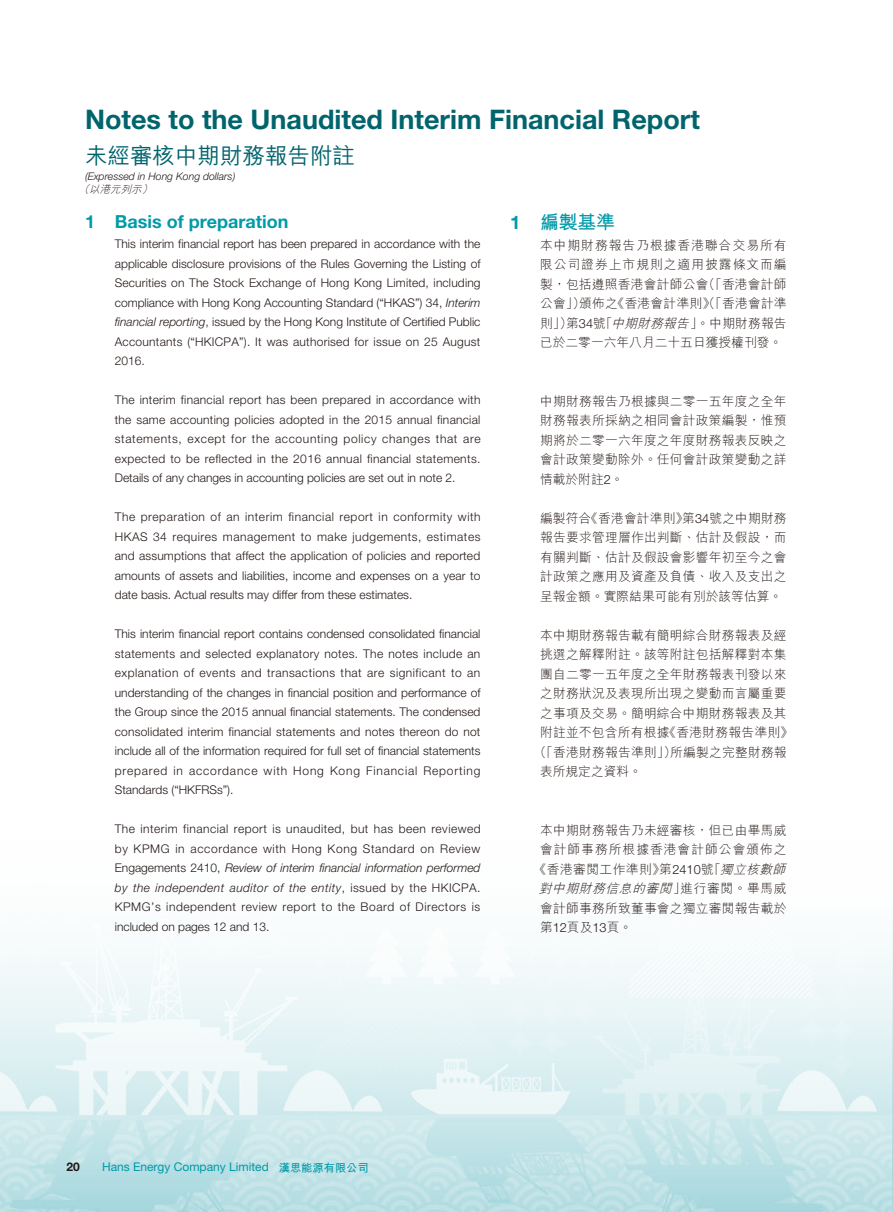
<style>
.page{position:relative;width:893px;height:1212px;background:#fff}
.page>*{position:absolute;margin:0;border:0;box-sizing:border-box;transform-origin:0 0}
.t1{font:700 27px "Helvetica Neue LT Std";color:#00646d}
.t2{font:500 22.5px "M Hei HK";color:#00646d}
.t3{font:700 18.75px "M Hei HK";color:#009aa9}
.t4{font:700 18px "Helvetica Neue LT Std";color:#009aa9}
.t5{font:300 12.75px/19.5px "M Hei HK";letter-spacing:.02em;color:#231916;text-align:justify}
.t6{font:italic 300 12.75px "M Hei HK";color:#231916}
.t7{font:300 12.75px "M Hei HK";letter-spacing:.08em;color:#231916}
.t8{font:300 12.75px "M Hei HK";color:#231916}
.t9{font:300 12px/19.5px "Helvetica Neue LT Std";color:#231916;text-align:justify}
.t10{font:12px "Helvetica Neue LT Std";color:#009aa9}
.t11{font:700 12px "Helvetica Neue LT Std";color:#231916}
.t12{font:italic 300 10.5px "Helvetica Neue LT Std";color:#231916}
.t13{font:italic 300 10.5px "M Hei HK";color:#231916}
.s1{font-style:italic}
.s2{font-family:"Helvetica Neue LT Std"}
.s3{font-style:normal}
.s4{font-family:"M Hei HK";font-weight:700;font-size:11.25px}
</style>
<div class="page">
<img style="left:0;top:916px;width:893px;height:296px">
<h1 class="t1" style="left:85px;top:102px;width:616px">Notes to the Unaudited Interim Financial Report</h1>
<h2 class="t2" style="left:85px;top:139px;width:271px">未經審核中期財務報告附註</h2>
<p class="t12" style="left:85px;top:170px;width:152px">(Expressed in Hong Kong dollars)</p>
<p class="t13" style="left:79px;top:182px;width:79px">（以港元列示）</p>
<h3 class="t4" style="left:85px;top:210px;width:205px">1 Basis of preparation</h3>
<p class="t9" style="left:115px;top:234px;width:367px">This interim financial report has been prepared in accordance with the applicable disclosure provisions of the Rules Governing the Listing of Securities on The Stock Exchange of Hong Kong Limited, including compliance with Hong Kong Accounting Standard (“HKAS”) 34, <span class="s1">Interim financial reporting</span>, issued by the Hong Kong Institute of Certified Public Accountants (“HKICPA”). It was authorised for issue on 25 August 2016.</p>
<p class="t9" style="left:115px;top:390px;width:367px">The interim financial report has been prepared in accordance with the same accounting policies adopted in the 2015 annual financial statements, except for the accounting policy changes that are expected to be reflected in the 2016 annual financial statements.<br>Details of any changes in accounting policies are set out in note 2.</p>
<p class="t9" style="left:115px;top:507px;width:367px">The preparation of an interim financial report in conformity with HKAS 34 requires management to make judgements, estimates and assumptions that affect the application of policies and reported amounts of assets and liabilities, income and expenses on a year to date basis. Actual results may differ from these estimates.</p>
<p class="t9" style="left:115px;top:624px;width:367px">This interim financial report contains condensed consolidated financial statements and selected explanatory notes. The notes include an explanation of events and transactions that are significant to an understanding of the changes in financial position and performance of the Group since the 2015 annual financial statements. The condensed consolidated interim financial statements and notes thereon do not include all of the information required for full set of financial statements prepared in accordance with Hong Kong Financial Reporting Standards (“HKFRSs”).</p>
<p class="t9" style="left:115px;top:819px;width:367px">The interim financial report is unaudited, but has been reviewed by KPMG in accordance with Hong Kong Standard on Review Engagements 2410, <span class="s1">Review of interim financial information performed by the independent auditor of the entity</span>, issued by the HKICPA.<br>KPMG’s independent review report to the Board of Directors is included on pages 12 and 13.</p>
<h3 class="t3" style="left:510px;top:209px;width:106px"><span class="s2">1</span> 編製基準</h3>
<p class="t5" style="left:540px;top:235px;width:248px">本中期財務報告乃根據香港聯合交易所有限公司證券上市規則之適用披露條文而編製，包括遵照香港會計師公會（「香港會計師公會」）頒佈之《香港會計準則》（「香港會計準則」）第<span class="s2">34</span>號「<span class="s1">中期財務報告</span>」。中期財務報告已於二零一六年八月二十五日獲授權刊發。</p>
<p class="t5" style="left:540px;top:391px;width:248px">中期財務報告乃根據與二零一五年度之全年財務報表所採納之相同會計政策編製，惟預期將於二零一六年度之年度財務報表反映之會計政策變動除外。任何會計政策變動之詳情載於附註<span class="s2">2</span>。</p>
<p class="t5" style="left:540px;top:508px;width:248px">編製符合《香港會計準則》第<span class="s2">34</span>號之中期財務報告要求管理層作出判斷、估計及假設，而有關判斷、估計及假設會影響年初至今之會計政策之應用及資產及負債、收入及支出之呈報金額。實際結果可能有別於該等估算。</p>
<p class="t5" style="left:540px;top:625px;width:248px">本中期財務報告載有簡明綜合財務報表及經</p>
<p class="t5" style="left:540px;top:644px;width:248px">挑選之解釋附註。該等附註包括解釋對本集</p>
<p class="t5" style="left:540px;top:664px;width:248px">團自二零一五年度之全年財務報表刊發以來</p>
<p class="t5" style="left:540px;top:683px;width:248px">之財務狀況及表現所出現之變動而言屬重要</p>
<p class="t5" style="left:540px;top:703px;width:248px">之事項及交易。簡明綜合中期財務報表及其</p>
<p class="t5" style="left:540px;top:722px;width:254px">附註並不包含所有根據《香港財務報告準則》</p>
<p class="t5" style="left:534px;top:742px;width:255px">（「香港財務報告準則」）所編製之完整財務報</p>
<p class="t8" style="left:540px;top:762px;width:103px">表所規定之資料。</p>
<p class="t5" style="left:540px;top:820px;width:248px">本中期財務報告乃未經審核，但已由畢馬威</p>
<p class="t7" style="left:540px;top:840px;width:248px">會計師事務所根據香港會計師公會頒佈之</p>
<p class="t5" style="left:534px;top:859px;width:258px">《香港審閱工作準則》第<span class="s2">2410</span>號「<span class="s1">獨立核數師</span></p>
<p class="t6" style="left:539px;top:879px;width:249px">對中期財務信息的審閱<span class="s3">」進行審閱。畢馬威</span></p>
<p class="t5" style="left:540px;top:898px;width:248px">會計師事務所致董事會之獨立審閱報告載於</p>
<p class="t5" style="left:540px;top:917px;width:94px">第<span class="s2">12</span>頁及<span class="s2">13</span>頁。</p>
<p class="t11" style="left:67px;top:1160px;width:15px">20</p>
<p class="t10" style="left:102px;top:1160px;width:268px">Hans Energy Company Limited <span class="s4">漢思能源有限公司</span></p>
</div>
